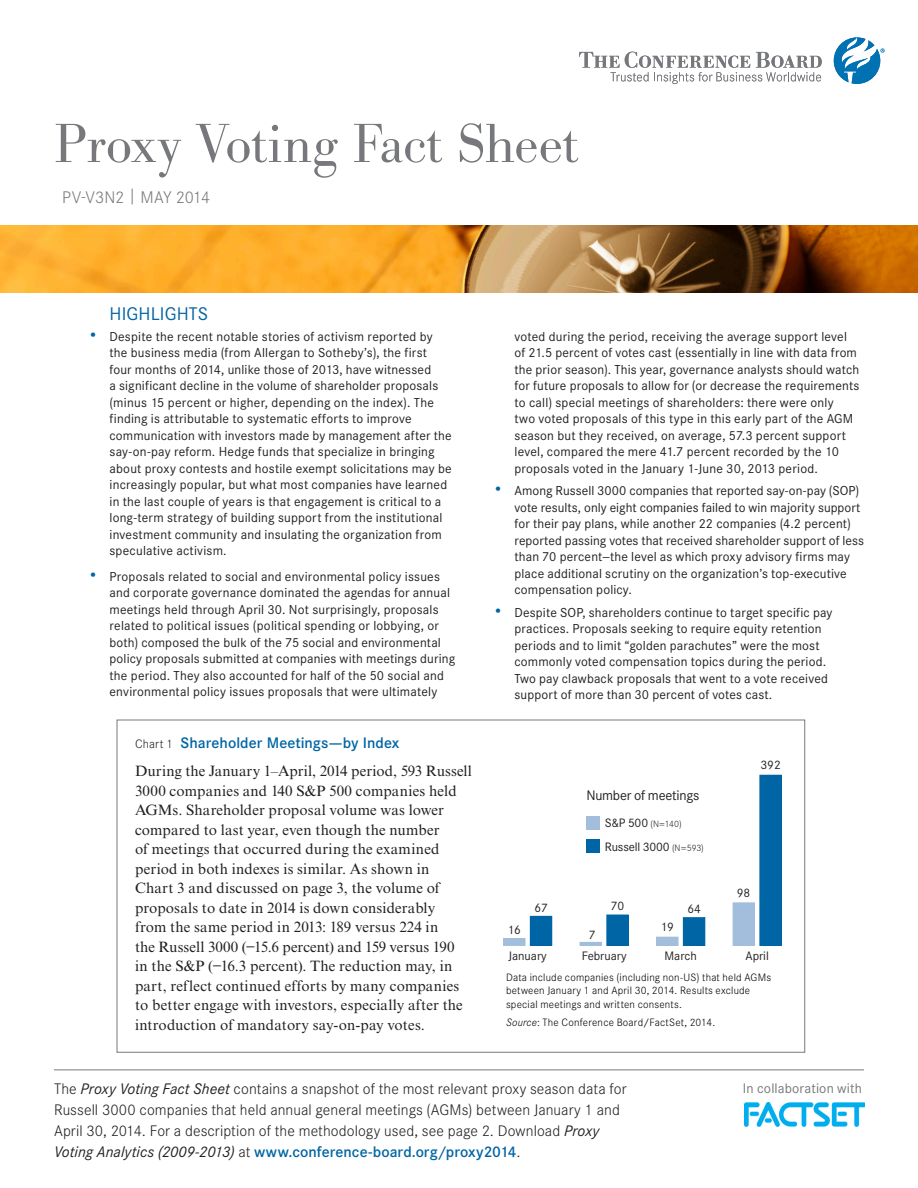
<style>
.page{position:relative;width:918px;height:1188px;background:#fff}
.page>*{position:absolute;margin:0;border:0;box-sizing:border-box;transform-origin:0 0}
.t1{font:300 54px "Berth Bodoni Pro";letter-spacing:-.01em;color:#76787b}
.t2{font:18px "Corporate S";letter-spacing:.005em;color:#0065a4}
.t3{font:300 16.5px "Corporate S";letter-spacing:-.01em;color:#76787b}
.t4{font:15px/19.5px "Times New Roman MT Std";letter-spacing:.01em;color:#231f20}
.t5{font:300 15px/21px "Corporate S";letter-spacing:.005em;color:#231f20}
.t6{font:500 15px "Corporate S";letter-spacing:.005em;color:#0065a4}
.t7{font:13.5px "Corporate S";letter-spacing:.01em;color:#76787b}
.t8{font:13.5px "Corporate S";letter-spacing:-.015em;color:#231f20}
.t9{font:12.75px/16.5px "Corporate S";letter-spacing:.015em;color:#231f20}
.t10{font:12px "Corporate S";color:#231f20}
.t11{font:300 10.5px/13.5px "Corporate S";letter-spacing:.02em;color:#000}
.t12{font:300 9px "Corporate S";color:#231f20}
.s1{font-size:18px;color:#0065a4}
.s2{font-weight:300;font-size:12px;color:#231f20}
.s3{font-weight:400;font-size:12px}
.s4{font-weight:300;font-size:9px}
.s5{font-style:italic}
.s6{font-weight:400;font-style:italic}
.s7{font-weight:500;color:#0065a4}
</style>
<div class="page">
<img style="left:0;top:225px;width:918px;height:67px">
<hr style="left:54px;top:1070px;width:810px;height:1px;background:#76787b">
<img style="left:744px;top:1102px;width:120px;height:24px">
<svg style="left:579px;top:52px;width:243px;height:32px"></svg>
<svg style="left:834px;top:37px;width:51px;height:47px"></svg>
<div style="left:530px;top:916px;width:22px;height:29px;background:#0065a4"></div>
<div style="left:530px;top:916px;width:22px;height:30px;border:1px solid #0065a4"></div>
<div style="left:607px;top:915px;width:21px;height:30px;background:#0065a4"></div>
<div style="left:606px;top:915px;width:23px;height:31px;border:1px solid #0065a4"></div>
<div style="left:683px;top:918px;width:22px;height:27px;background:#0065a4"></div>
<div style="left:683px;top:917px;width:22px;height:29px;border:1px solid #0065a4"></div>
<div style="left:760px;top:775px;width:21px;height:170px;background:#0065a4"></div>
<div style="left:760px;top:775px;width:22px;height:171px;border:1px solid #0065a4"></div>
<div style="left:504px;top:938px;width:21px;height:7px;background:#a3bddd"></div>
<div style="left:503px;top:938px;width:22px;height:8px;border:1px solid #a3bddd"></div>
<div style="left:580px;top:942px;width:22px;height:4px;border:1px solid #a3bddd"></div>
<div style="left:657px;top:937px;width:21px;height:8px;background:#a3bddd"></div>
<div style="left:656px;top:937px;width:22px;height:9px;border:1px solid #a3bddd"></div>
<div style="left:733px;top:903px;width:22px;height:42px;background:#a3bddd"></div>
<div style="left:586px;top:816px;width:14px;height:13px;background:#a3bddd"></div>
<div style="left:586px;top:839px;width:14px;height:14px;background:#0065a4"></div>
<h1 class="t1" style="left:54px;top:108px;width:526px">Proxy Voting Fact Sheet</h1>
<p class="t3" style="left:62px;top:187px;width:149px">PV-V3N2 | MAY 2014</p>
<h2 class="t2" style="left:110px;top:303px;width:100px">HIGHLIGHTS</h2>
<p class="t9" style="left:110px;top:328px;width:344px;text-indent:-19px"><span class="s1">•</span> Despite the recent notable stories of activism reported by the business media (from Allergan to Sotheby’s), the first four months of 2014, unlike those of 2013, have witnessed<br>a significant decline in the volume of shareholder proposals (minus 15 percent or higher, depending on the index). The finding is attributable to systematic efforts to improve communication with investors made by management after the say-on-pay reform. Hedge funds that specialize in bringing about proxy contests and hostile exempt solicitations may be increasingly popular, but what most companies have learned in the last couple of years is that engagement is critical to a long-term strategy of building support from the institutional investment community and insulating the organization from speculative activism.</p>
<p class="t9" style="left:110px;top:568px;width:347px;text-indent:-20px"><span class="s1">•</span> Proposals related to social and environmental policy issues and corporate governance dominated the agendas for annual meetings held through April 30. Not surprisingly, proposals related to political issues (political spending or lobbying, or both) composed the bulk of the 75 social and environmental policy proposals submitted at companies with meetings during the period. They also accounted for half of the 50 social and environmental policy issues proposals that were ultimately</p>
<p class="t6" style="left:135px;top:734px;width:266px"><span class="s2">Chart 1</span> Shareholder Meetings—by Index</p>
<p class="t4" style="left:135px;top:761px;width:338px">During the January 1–April, 2014 period, 593 Russell 3000 companies and 140 S&amp;P 500 companies held AGMs. Shareholder proposal volume was lower compared to last year, even though the number<br>of meetings that occurred during the examined period in both indexes is similar. As shown in<br>Chart 3 and discussed on page 3, the volume of proposals to date in 2014 is down considerably<br>from the same period in 2013: 189 versus 224 in<br>the Russell 3000 (−15.6 percent) and 159 versus 190<br>in the S&amp;P (−16.3 percent). The reduction may, in part, reflect continued efforts by many companies to better engage with investors, especially after the introduction of mandatory say-on-pay votes.</p>
<p class="t9" style="left:514px;top:328px;width:347px">voted during the period, receiving the average support level of 21.5 percent of votes cast (essentially in line with data from the prior season). This year, governance analysts should watch for future proposals to allow for (or decrease the requirements to call) special meetings of shareholders: there were only<br>two voted proposals of this type in this early part of the AGM season but they received, on average, 57.3 percent support level, compared the mere 41.7 percent recorded by the 10 proposals voted in the January 1-June 30, 2013 period.</p>
<p class="t9" style="left:514px;top:482px;width:351px;text-indent:-20px"><span class="s1">•</span> Among Russell 3000 companies that reported say-on-pay (SOP) vote results, only eight companies failed to win majority support for their pay plans, while another 22 companies (4.2 percent) reported passing votes that received shareholder support of less than 70 percent—the level as which proxy advisory firms may place additional scrutiny on the organization’s top-executive compensation policy.</p>
<p class="t9" style="left:514px;top:604px;width:319px;text-indent:-20px"><span class="s1">•</span> Despite SOP, shareholders continue to target specific pay practices. Proposals seeking to require equity retention periods and to limit “golden parachutes” were the most commonly voted compensation topics during the period.<br>Two pay clawback proposals that went to a vote received support of more than 30 percent of votes cast.</p>
<p class="t10" style="left:507px;top:923px;width:15px">16</p>
<p class="t10" style="left:534px;top:900px;width:15px">67</p>
<p class="t8" style="left:586px;top:788px;width:114px">Number of meetings</p>
<p class="t12" style="left:605px;top:819px;width:78px"><span class="s3">S&amp;P 500</span> (N=140)</p>
<p class="t10" style="left:605px;top:839px;width:101px">Russell 3000 <span class="s4">(N=593)</span></p>
<p class="t10" style="left:589px;top:927px;width:8px">7</p>
<p class="t10" style="left:611px;top:899px;width:15px">70</p>
<p class="t10" style="left:660px;top:920px;width:15px">19</p>
<p class="t10" style="left:687px;top:902px;width:15px">64</p>
<p class="t10" style="left:760px;top:758px;width:22px">392</p>
<p class="t10" style="left:737px;top:885px;width:15px">98</p>
<p class="t10" style="left:509px;top:948px;width:40px">January</p>
<p class="t10" style="left:582px;top:948px;width:46px">February</p>
<p class="t10" style="left:665px;top:948px;width:34px">March</p>
<p class="t10" style="left:746px;top:948px;width:25px">April</p>
<p class="t11" style="left:506px;top:971px;width:267px">Data include companies (including non-US) that held AGMs between January 1 and April 30, 2014. Results exclude special meetings and written consents.</p>
<p class="t11" style="left:506px;top:1016px;width:211px"><span class="s5">Source</span>: The Conference Board/FactSet, 2014.</p>
<p class="t5" style="left:54px;top:1079px;width:574px">The <span class="s6">Proxy Voting Fact Sheet</span> contains a snapshot of the most relevant proxy season data for Russell 3000 companies that held annual general meetings (AGMs) between January 1 and April 30, 2014. For a description of the methodology used, see page 2. Download <span class="s6">Proxy Voting Analytics (2009-2013)</span> at <span class="s7">www.conference-board.org/proxy2014</span>.</p>
<p class="t7" style="left:743px;top:1080px;width:120px">In collaboration with</p>
</div>
